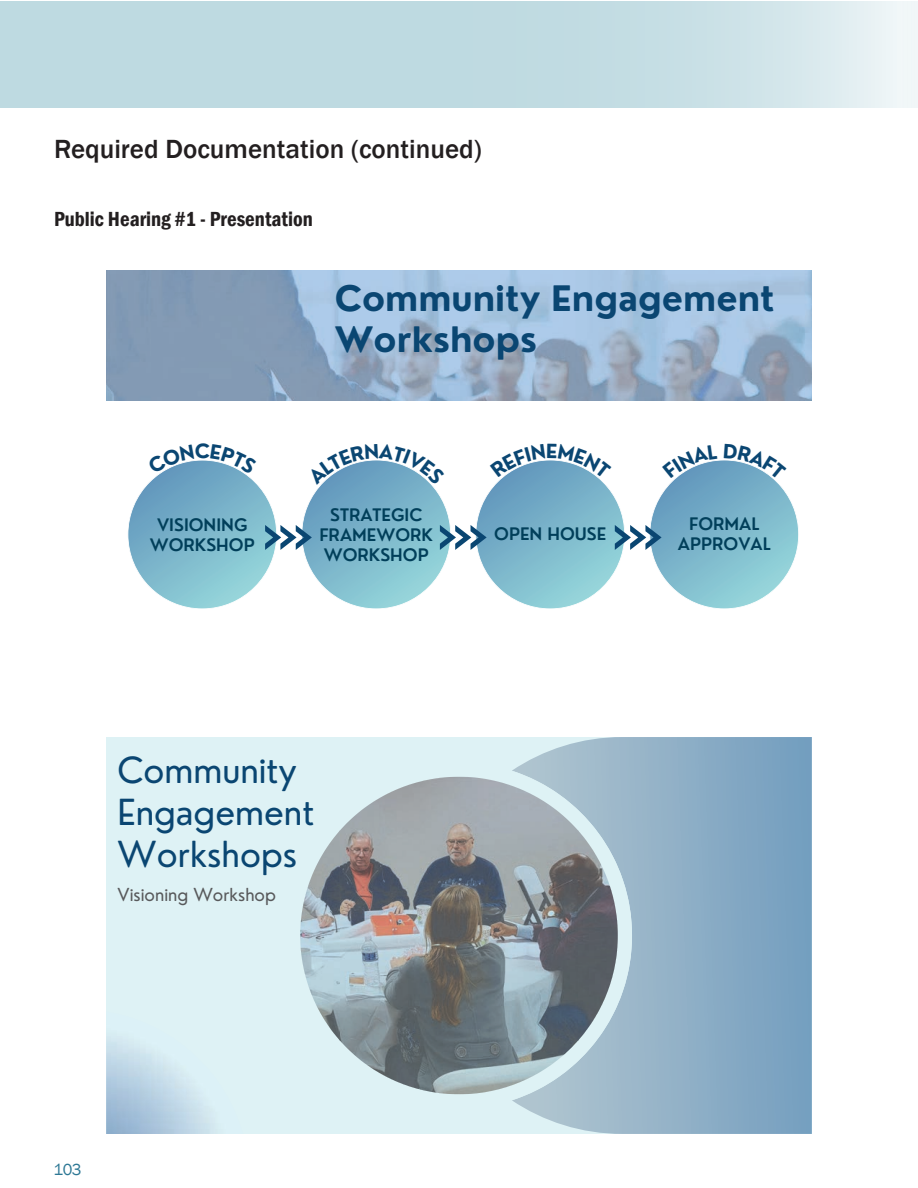
<style>
.page{position:relative;width:918px;height:1188px;background:#fff}
.page>*{position:absolute;margin:0;border:0;box-sizing:border-box;transform-origin:0 0}
.t1{font:35.1px/42px "Nourd";color:#0a4672}
.t2{font:700 34.2px/41.1px "Nourd";color:#0a4672}
.Sub-Heading{font:500 27px "Franklin Gothic";color:#231f20}
.t3{font:600 condensed 21px "Franklin Gothic";color:#231f20}
.t4{font:700 19.05px "Nourd";color:#0a4672}
.t5{font:17.55px "Nourd";color:#58595b}
.t6{font:600 16.8px/20.1px "Nourd";color:#013f5a;text-align:center}
.t7{font:16.5px "Franklin Gothic";color:#2e7895}
</style>
<div class="page">
<svg style="left:0;top:1px;width:903px;height:107px;background:#c5dde4"></svg>
<div style="left:903px;top:1px;width:15px;height:107px;background:#f1f6f8"></div>
<img style="left:106px;top:270px;width:706px;height:130px">
<div style="left:106px;top:737px;width:706px;height:397px;background:#def2f5"></div>
<svg style="left:513px;top:737px;width:299px;height:397px;background:#8daec6"></svg>
<div style="left:286px;top:762px;width:346px;height:347px;background:#def2f5;border-radius:173px"></div>
<img style="left:340px;top:777px;width:238px;height:317px">
<img style="left:300px;top:830px;width:40px;height:211px">
<img style="left:578px;top:830px;width:40px;height:211px">
<svg style="left:128px;top:460px;width:671px;height:149px"></svg>
<p class="Sub-Heading" style="left:54px;top:132px;width:429px">Required Documentation (continued)</p>
<p class="t3" style="left:54px;top:205px;width:260px">Public Hearing #1 - Presentation</p>
<p class="t2" style="left:335px;top:278px;width:441px">Community Engagement<br>Workshops</p>
<p class="t4" style="left:195px;top:440px;width:17px">C</p>
<p class="t6" style="left:150px;top:515px;width:106px">VISIONING<br>WORKSHOP</p>
<p class="t6" style="left:319px;top:505px;width:115px">STRATEGIC<br>FRAMEWORK<br>WORKSHOP</p>
<p class="t6" style="left:494px;top:524px;width:114px">OPEN HOUSE</p>
<p class="t6" style="left:678px;top:514px;width:94px">FORMAL<br>APPROVAL</p>
<p class="t1" style="left:118px;top:750px;width:198px">Community<br>Engagement<br>Workshops</p>
<p class="t5" style="left:118px;top:884px;width:160px">Visioning Workshop</p>
<p class="t7" style="left:54px;top:1160px;width:29px">103</p>
</div>
